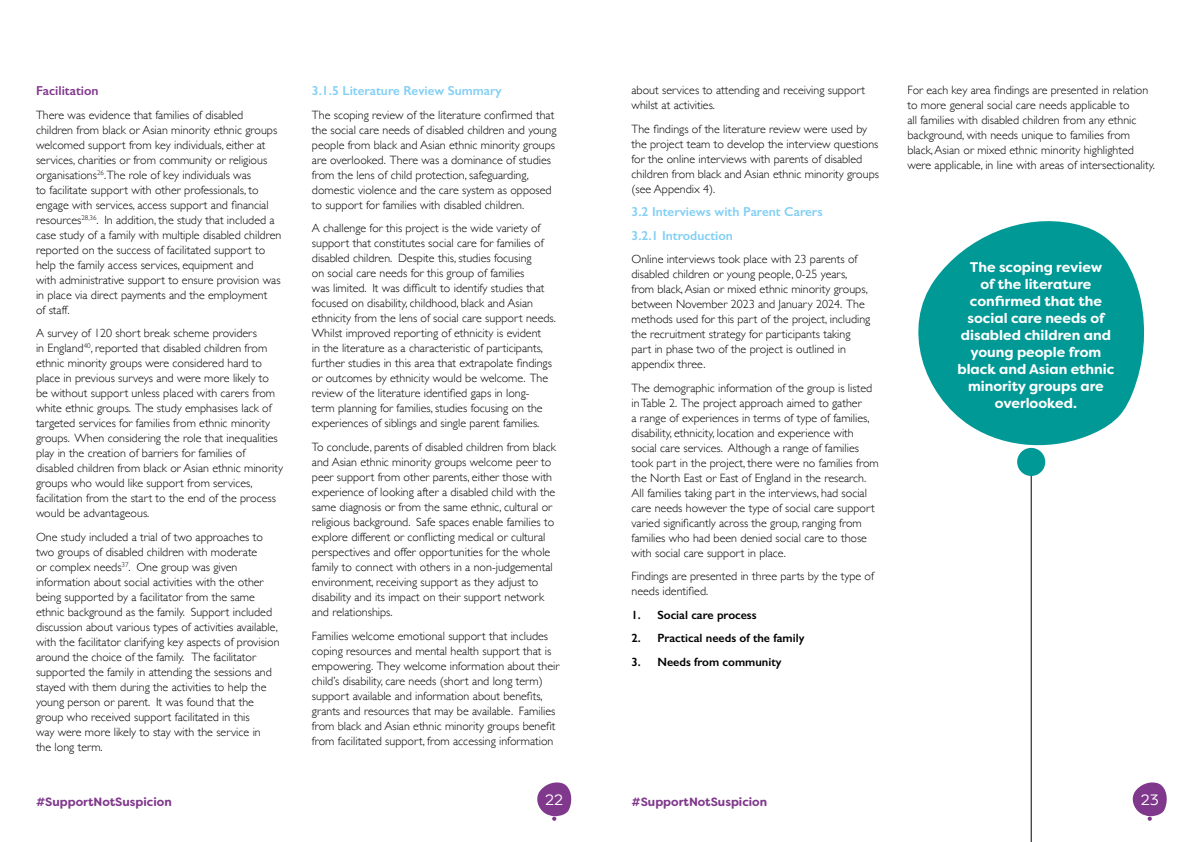
<style>
.page{position:relative;width:1191px;height:842px;background:#fff}
.page>*{position:absolute;margin:0;border:0;box-sizing:border-box;transform-origin:0 0}
.t1{font:15px "Filson Soft";color:#fff}
.t2{font:700 14px/17px "Filson Soft";color:#fff;text-align:center}
.t3{font:600 13px/23.5px "Gill Sans";color:#82cff5}
.t4{font:600 13px "Gill Sans";color:#80388c}
.t5{font:300 12px/15px "Gill Sans";color:#000}
.t6{font:600 12px "Gill Sans";color:#000}
.t7{font:700 12px "Filson Soft";color:#80388c}
</style>
<div class="page">
<svg style="left:537px;top:782px;width:35px;height:39px"></svg>
<svg style="left:1132px;top:782px;width:35px;height:39px"></svg>
<hr style="left:1031px;top:459px;width:1px;height:383px;background:#000">
<svg style="left:918px;top:221px;width:227px;height:230px;fill:#009996"></svg>
<div style="left:1017px;top:448px;width:28px;height:28px;background:#009996;border-radius:50%"></div>
<div style="left:957px;top:262px;width:157px;height:146px;background:#009996"></div>
<p class="t4" style="left:36px;top:83px;width:64px">Facilitation</p>
<p class="t5" style="left:36px;top:107px;width:247px">There was evidence that families of disabled children from black or Asian minority ethnic groups welcomed support from key individuals, either at services, charities or from community or religious organisations<sup>26</sup>.The role of key individuals was<br>to facilitate support with other professionals, to engage with services, access support and financial resources<sup>28,36</sup>. In addition, the study that included a case study of a family with multiple disabled children reported on the success of facilitated support to help the family access services, equipment and<br>with administrative support to ensure provision was in place via direct payments and the employment<br>of staff.</p>
<p class="t5" style="left:36px;top:325px;width:249px">A survey of 120 short break scheme providers<br>in England<sup>40</sup>, reported that disabled children from ethnic minority groups were considered hard to place in previous surveys and were more likely to be without support unless placed with carers from white ethnic groups. The study emphasises lack of targeted services for families from ethnic minority groups. When considering the role that inequalities play in the creation of barriers for families of disabled children from black or Asian ethnic minority groups who would like support from services, facilitation from the start to the end of the process would be advantageous.</p>
<p class="t5" style="left:36px;top:529px;width:245px">One study included a trial of two approaches to two groups of disabled children with moderate<br>or complex needs<sup>37</sup>. One group was given information about social activities with the other being supported by a facilitator from the same ethnic background as the family. Support included discussion about various types of activities available, with the facilitator clarifying key aspects of provision around the choice of the family. The facilitator supported the family in attending the sessions and stayed with them during the activities to help the young person or parent. It was found that the group who received support facilitated in this<br>way were more likely to stay with the service in<br>the long term.</p>
<p class="t3" style="left:312px;top:79px;width:191px">3.1.5 Literature Review Summary</p>
<p class="t5" style="left:312px;top:107px;width:246px">The scoping review of the literature confirmed that the social care needs of disabled children and young people from black and Asian ethnic minority groups are overlooked. There was a dominance of studies from the lens of child protection, safeguarding, domestic violence and the care system as opposed to support for families with disabled children.</p>
<p class="t5" style="left:312px;top:220px;width:245px">A challenge for this project is the wide variety of support that constitutes social care for families of disabled children. Despite this, studies focusing<br>on social care needs for this group of families<br>was limited. It was difficult to identify studies that focused on disability, childhood, black and Asian ethnicity from the lens of social care support needs.<br>Whilst improved reporting of ethnicity is evident<br>in the literature as a characteristic of participants, further studies in this area that extrapolate findings or outcomes by ethnicity would be welcome. The review of the literature identified gaps in long-<br>term planning for families, studies focusing on the experiences of siblings and single parent families.</p>
<p class="t5" style="left:312px;top:439px;width:246px">To conclude, parents of disabled children from black and Asian ethnic minority groups welcome peer to peer support from other parents, either those with experience of looking after a disabled child with the same diagnosis or from the same ethnic, cultural or religious background. Safe spaces enable families to explore different or conflicting medical or cultural perspectives and offer opportunities for the whole family to connect with others in a non-judgemental environment, receiving support as they adjust to disability and its impact on their support network and relationships.</p>
<p class="t5" style="left:312px;top:627px;width:249px">Families welcome emotional support that includes coping resources and mental health support that is empowering. They welcome information about their child’s disability, care needs (short and long term) support available and information about benefits, grants and resources that may be available. Families from black and Asian ethnic minority groups benefit from facilitated support, from accessing information</p>
<p class="t5" style="left:631px;top:82px;width:235px">about services to attending and receiving support whilst at activities.</p>
<p class="t5" style="left:631px;top:121px;width:249px">The findings of the literature review were used by the project team to develop the interview questions for the online interviews with parents of disabled children from black and Asian ethnic minority groups (see Appendix 4).</p>
<p class="t3" style="left:631px;top:200px;width:193px">3.2 Interviews with Parent Carers<br>3.2.1 Introduction</p>
<p class="t5" style="left:631px;top:251px;width:240px">Online interviews took place with 23 parents of disabled children or young people, 0-25 years, from black, Asian or mixed ethnic minority groups, between November 2023 and January 2024. The methods used for this part of the project, including the recruitment strategy for participants taking part in phase two of the project is outlined in appendix three.</p>
<p class="t5" style="left:631px;top:380px;width:249px">The demographic information of the group is listed in Table 2. The project approach aimed to gather<br>a range of experiences in terms of type of families, disability, ethnicity, location and experience with social care services. Although a range of families took part in the project, there were no families from the North East or East of England in the research.<br>All families taking part in the interviews, had social care needs however the type of social care support varied significantly across the group, ranging from families who had been denied social care to those with social care support in place.</p>
<p class="t5" style="left:631px;top:568px;width:244px">Findings are presented in three parts by the type of needs identified.</p>
<p class="t6" style="left:631px;top:607px;width:127px">1. Social care process</p>
<p class="t6" style="left:631px;top:631px;width:174px">2. Practical needs of the family</p>
<p class="t6" style="left:631px;top:655px;width:151px">3. Needs from community</p>
<p class="t5" style="left:907px;top:82px;width:249px">For each key area findings are presented in relation to more general social care needs applicable to<br>all families with disabled children from any ethnic background, with needs unique to families from black, Asian or mixed ethnic minority highlighted were applicable, in line with areas of intersectionality.</p>
<p class="t2" style="left:957px;top:259px;width:158px">The scoping review<br>of the literature confirmed that the social care needs of disabled children and young people from black and Asian ethnic minority groups are overlooked.</p>
<p class="t7" style="left:36px;top:794px;width:137px">#SupportNotSuspicion</p>
<p class="t1" style="left:545px;top:790px;width:20px">22</p>
<p class="t7" style="left:631px;top:794px;width:137px">#SupportNotSuspicion</p>
<p class="t1" style="left:1140px;top:790px;width:20px">23</p>
</div>
